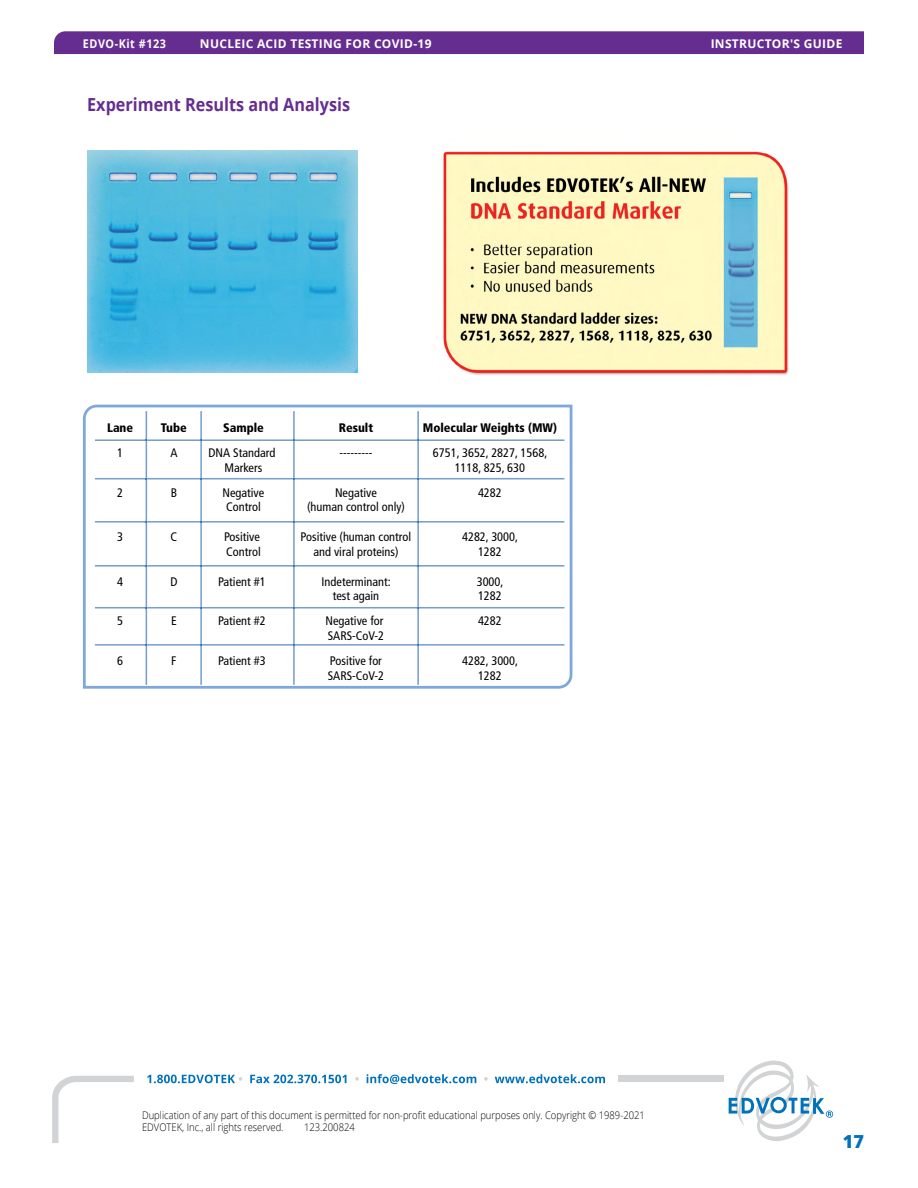
<style>
.page{position:relative;width:918px;height:1188px;background:#fff}
.page>*{position:absolute;margin:0;border:0;box-sizing:border-box;transform-origin:0 0}
.t1{font:700 18px "Open Sans";color:#662d91;scale:.9 1}
.t2{font:800 18px "Open Sans";color:#0072bc}
.t3{font:condensed 12.3px "Frutiger";color:#000}
.t4{font:900 condensed 12.3px "Frutiger";color:#000}
.t5{font:700 12px "Open Sans";letter-spacing:.025em;color:#fff}
.t6{font:700 12px "Open Sans";letter-spacing:.05em;color:#fff;scale:.9 1}
.t7{font:300 10.5px/12.6px "Open Sans";color:#000;scale:.9 1}
</style>
<div class="page">
<img style="left:443px;top:151px;width:346px;height:225px">
<svg style="left:83px;top:404px;width:490px;height:285px"></svg>
<hr style="left:200px;top:411px;width:2px;height:28px;background:#779fce">
<hr style="left:200px;top:441px;width:2px;height:37px;background:#779fce">
<hr style="left:200px;top:479px;width:2px;height:42px;background:#779fce">
<hr style="left:200px;top:523px;width:2px;height:42px;background:#779fce">
<hr style="left:200px;top:567px;width:2px;height:40px;background:#779fce">
<hr style="left:200px;top:609px;width:2px;height:35px;background:#779fce">
<hr style="left:200px;top:646px;width:2px;height:39px;background:#779fce">
<hr style="left:146px;top:441px;width:1px;height:37px;background:#779fce">
<hr style="left:146px;top:479px;width:1px;height:42px;background:#779fce">
<hr style="left:146px;top:523px;width:1px;height:42px;background:#779fce">
<hr style="left:146px;top:567px;width:1px;height:40px;background:#779fce">
<hr style="left:146px;top:609px;width:1px;height:35px;background:#779fce">
<hr style="left:146px;top:646px;width:1px;height:39px;background:#779fce">
<hr style="left:293px;top:411px;width:2px;height:28px;background:#779fce">
<hr style="left:293px;top:441px;width:2px;height:37px;background:#779fce">
<hr style="left:293px;top:479px;width:2px;height:42px;background:#779fce">
<hr style="left:293px;top:523px;width:2px;height:42px;background:#779fce">
<hr style="left:293px;top:567px;width:2px;height:40px;background:#779fce">
<hr style="left:293px;top:609px;width:2px;height:35px;background:#779fce">
<hr style="left:293px;top:646px;width:2px;height:39px;background:#779fce">
<hr style="left:417px;top:411px;width:2px;height:28px;background:#779fce">
<hr style="left:417px;top:441px;width:2px;height:37px;background:#779fce">
<hr style="left:417px;top:479px;width:2px;height:42px;background:#779fce">
<hr style="left:417px;top:523px;width:2px;height:42px;background:#779fce">
<hr style="left:417px;top:567px;width:2px;height:40px;background:#779fce">
<hr style="left:417px;top:609px;width:2px;height:35px;background:#779fce">
<hr style="left:417px;top:646px;width:2px;height:39px;background:#779fce">
<hr style="left:419px;top:439px;width:145px;height:2px;background:#779fce">
<hr style="left:295px;top:439px;width:122px;height:2px;background:#779fce">
<hr style="left:202px;top:439px;width:91px;height:2px;background:#779fce">
<hr style="left:147px;top:439px;width:53px;height:2px;background:#779fce">
<hr style="left:95px;top:439px;width:51px;height:2px;background:#779fce">
<svg style="left:146px;top:411px;width:1px;height:30px"></svg>
<hr style="left:419px;top:478px;width:145px;height:1px;background:#779fce">
<hr style="left:295px;top:478px;width:122px;height:1px;background:#779fce">
<hr style="left:202px;top:478px;width:91px;height:1px;background:#779fce">
<hr style="left:147px;top:478px;width:53px;height:1px;background:#779fce">
<hr style="left:95px;top:478px;width:51px;height:1px;background:#779fce">
<hr style="left:419px;top:521px;width:145px;height:2px;background:#779fce">
<hr style="left:295px;top:521px;width:122px;height:2px;background:#779fce">
<hr style="left:202px;top:521px;width:91px;height:2px;background:#779fce">
<hr style="left:147px;top:521px;width:53px;height:2px;background:#779fce">
<hr style="left:95px;top:521px;width:51px;height:2px;background:#779fce">
<hr style="left:419px;top:565px;width:145px;height:2px;background:#779fce">
<hr style="left:295px;top:565px;width:122px;height:2px;background:#779fce">
<hr style="left:202px;top:565px;width:91px;height:2px;background:#779fce">
<hr style="left:147px;top:565px;width:53px;height:2px;background:#779fce">
<hr style="left:95px;top:565px;width:51px;height:2px;background:#779fce">
<hr style="left:419px;top:607px;width:145px;height:2px;background:#779fce">
<hr style="left:295px;top:607px;width:122px;height:2px;background:#779fce">
<hr style="left:202px;top:607px;width:91px;height:2px;background:#779fce">
<hr style="left:147px;top:607px;width:53px;height:2px;background:#779fce">
<hr style="left:95px;top:607px;width:51px;height:2px;background:#779fce">
<hr style="left:419px;top:644px;width:145px;height:2px;background:#779fce">
<hr style="left:295px;top:644px;width:122px;height:2px;background:#779fce">
<hr style="left:202px;top:644px;width:91px;height:2px;background:#779fce">
<hr style="left:147px;top:644px;width:53px;height:2px;background:#779fce">
<hr style="left:95px;top:644px;width:51px;height:2px;background:#779fce">
<img style="left:87px;top:151px;width:270px;height:221px">
<div style="left:54px;top:31px;width:810px;height:23px;background:#662d91"></div>
<div style="left:618px;top:1076px;width:106px;height:6px;background:#d1d3d4"></div>
<svg style="left:52px;top:1076px;width:82px;height:67px"></svg>
<svg style="left:147px;top:1075px;width:95px;height:8px"></svg>
<svg style="left:250px;top:1075px;width:96px;height:8px"></svg>
<svg style="left:355px;top:1077px;width:4px;height:4px"></svg>
<svg style="left:367px;top:1074px;width:109px;height:10px"></svg>
<svg style="left:484px;top:1077px;width:4px;height:4px"></svg>
<svg style="left:495px;top:1074px;width:110px;height:9px"></svg>
<svg style="left:729px;top:1061px;width:104px;height:80px"></svg>
<p class="t6" style="left:83px;top:35px;width:94px">EDVO-Kit #123</p>
<p class="t5" style="left:200px;top:35px;width:233px">NUCLEIC ACID TESTING FOR COVID-19</p>
<p class="t5" style="left:711px;top:35px;width:133px">INSTRUCTOR'S GUIDE</p>
<h1 class="t1" style="left:87px;top:92px;width:294px">Experiment Results and Analysis</h1>
<p class="t4" style="left:107px;top:421px;width:28px">Lane</p>
<p class="t4" style="left:161px;top:421px;width:28px">Tube</p>
<p class="t4" style="left:223px;top:421px;width:42px">Sample</p>
<p class="t4" style="left:339px;top:421px;width:36px">Result</p>
<p class="t4" style="left:423px;top:421px;width:136px">Molecular Weights (MW)</p>
<p class="t3" style="left:117px;top:446px;width:7px">1</p>
<p class="t3" style="left:170px;top:446px;width:9px">A</p>
<p class="t3" style="left:209px;top:446px;width:68px">DNA Standard</p>
<p class="t3" style="left:339px;top:446px;width:34px">---------</p>
<p class="t3" style="left:433px;top:446px;width:116px">6751, 3652, 2827, 1568,</p>
<p class="t3" style="left:225px;top:460px;width:39px">Markers</p>
<p class="t3" style="left:455px;top:460px;width:72px">1118, 825, 630</p>
<p class="t3" style="left:117px;top:485px;width:7px">2</p>
<p class="t3" style="left:171px;top:485px;width:8px">B</p>
<p class="t3" style="left:223px;top:485px;width:43px">Negative</p>
<p class="t3" style="left:335px;top:485px;width:43px">Negative</p>
<p class="t3" style="left:478px;top:485px;width:25px">4282</p>
<p class="t3" style="left:226px;top:500px;width:36px">Control</p>
<p class="t3" style="left:307px;top:500px;width:99px">(human control only)</p>
<p class="t3" style="left:117px;top:530px;width:7px">3</p>
<p class="t3" style="left:171px;top:530px;width:8px">C</p>
<p class="t3" style="left:224px;top:530px;width:37px">Positive</p>
<p class="t3" style="left:301px;top:530px;width:112px">Positive (human control</p>
<p class="t3" style="left:462px;top:530px;width:57px">4282, 3000,</p>
<p class="t3" style="left:226px;top:544px;width:36px">Control</p>
<p class="t3" style="left:313px;top:544px;width:87px">and viral proteins)</p>
<p class="t3" style="left:478px;top:544px;width:25px">1282</p>
<p class="t3" style="left:117px;top:574px;width:7px">4</p>
<p class="t3" style="left:170px;top:574px;width:9px">D</p>
<p class="t3" style="left:218px;top:574px;width:49px">Patient #1</p>
<p class="t3" style="left:322px;top:574px;width:71px">Indeterminant:</p>
<p class="t3" style="left:477px;top:574px;width:28px">3000,</p>
<p class="t3" style="left:333px;top:589px;width:48px">test again</p>
<p class="t3" style="left:478px;top:589px;width:25px">1282</p>
<p class="t3" style="left:117px;top:614px;width:7px">5</p>
<p class="t3" style="left:171px;top:614px;width:7px">E</p>
<p class="t3" style="left:218px;top:614px;width:49px">Patient #2</p>
<p class="t3" style="left:326px;top:614px;width:59px">Negative for</p>
<p class="t3" style="left:478px;top:614px;width:25px">4282</p>
<p class="t3" style="left:328px;top:629px;width:58px">SARS-CoV-2</p>
<p class="t3" style="left:117px;top:653px;width:7px">6</p>
<p class="t3" style="left:171px;top:653px;width:7px">F</p>
<p class="t3" style="left:218px;top:653px;width:49px">Patient #3</p>
<p class="t3" style="left:330px;top:653px;width:53px">Positive for</p>
<p class="t3" style="left:462px;top:653px;width:57px">4282, 3000,</p>
<p class="t3" style="left:328px;top:668px;width:58px">SARS-CoV-2</p>
<p class="t3" style="left:478px;top:668px;width:25px">1282</p>
<p class="t7" style="left:142px;top:1108px;width:560px">Duplication of any part of this document is permitted for non-profit educational purposes only. Copyright © 1989-2021<br>EDVOTEK, Inc., all rights reserved.</p>
<p class="t7" style="left:304px;top:1121px;width:58px">123.200824</p>
<h1 class="t2" style="left:843px;top:1128px;width:23px">17</h1>
</div>
